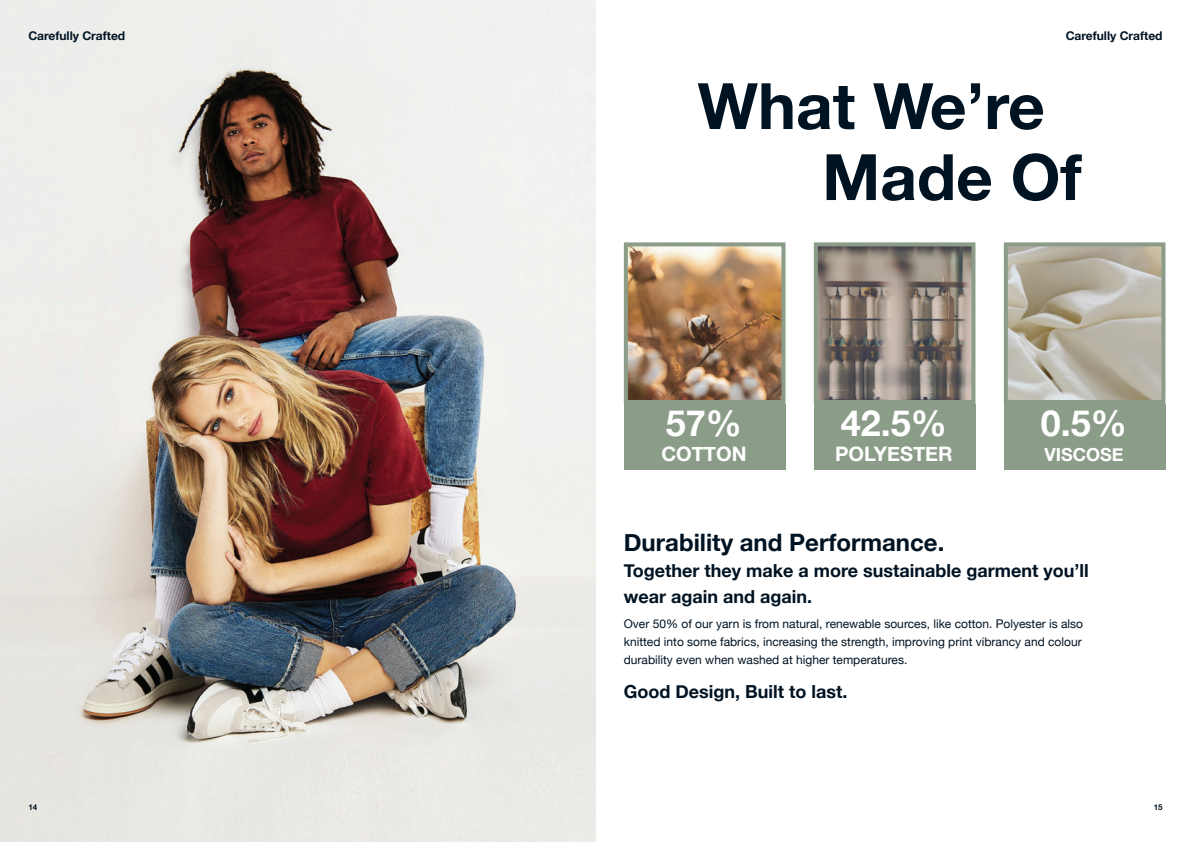
<style>
.page{position:relative;width:1191px;height:842px;background:#fff}
.page>*{position:absolute;margin:0;border:0;box-sizing:border-box;transform-origin:0 0}
.t1{font:700 64px "Helvetica Neue";color:#001322}
.t2{font:700 36px "Helvetica Neue";color:#fff}
.t3{font:700 24px "Helvetica Neue";color:#001322}
.t4{font:700 20px "Helvetica Neue";color:#fff}
.t5{font:700 18px/26px "Helvetica Neue";color:#001322}
.t6{font:700 18px "Helvetica Neue";color:#fff}
.t7{font:12px/18px "Helvetica Neue";color:#001322}
.t8{font:700 12px "Helvetica Neue";color:#001322}
.t9{font:700 8px "Helvetica Neue";color:#001322}
</style>
<div class="page">
<img style="left:0;top:0;width:595px;height:842px">
<img style="left:629px;top:247px;width:151px;height:152px">
<div style="left:624px;top:242px;width:161px;height:162px;border:4px solid #8b9c88"></div>
<img style="left:819px;top:247px;width:151px;height:152px">
<div style="left:814px;top:242px;width:161px;height:162px;border:4px solid #8b9c88"></div>
<img style="left:1008px;top:247px;width:152px;height:152px">
<div style="left:1003px;top:242px;width:162px;height:162px;border:4px solid #8b9c88"></div>
<div style="left:624px;top:404px;width:161px;height:65px;background:#8b9c88"></div>
<div style="left:814px;top:404px;width:161px;height:65px;background:#8b9c88"></div>
<div style="left:1003px;top:404px;width:162px;height:65px;background:#8b9c88"></div>
<p class="t8" style="left:28px;top:26px;width:98px">Carefully Crafted</p>
<p class="t8" style="left:1065px;top:26px;width:98px">Carefully Crafted</p>
<p class="t1" style="left:697px;top:56px;width:349px">What We’re</p>
<p class="t1" style="left:822px;top:127px;width:261px">Made Of</p>
<p class="t2" style="left:666px;top:394px;width:78px">57%</p>
<p class="t4" style="left:661px;top:438px;width:87px">COTTON</p>
<p class="t2" style="left:841px;top:394px;width:108px">42.5%</p>
<p class="t4" style="left:835px;top:438px;width:119px">POLYESTER</p>
<p class="t2" style="left:1041px;top:394px;width:88px">0.5%</p>
<p class="t6" style="left:1044px;top:440px;width:81px">VISCOSE</p>
<p class="t3" style="left:624px;top:523px;width:322px">Durability and Performance.</p>
<p class="t5" style="left:624px;top:558px;width:466px">Together they make a more sustainable garment you’ll wear again and again.</p>
<p class="t7" style="left:624px;top:615px;width:461px">Over 50% of our yarn is from natural, renewable sources, like cotton. Polyester is also knitted into some fabrics, increasing the strength, improving print vibrancy and colour durability even when washed at higher temperatures.</p>
<p class="t5" style="left:624px;top:679px;width:225px">Good Design, Built to last.</p>
<p class="t9" style="left:28px;top:801px;width:10px">14</p>
<p class="t9" style="left:1153px;top:801px;width:10px">15</p>
</div>
